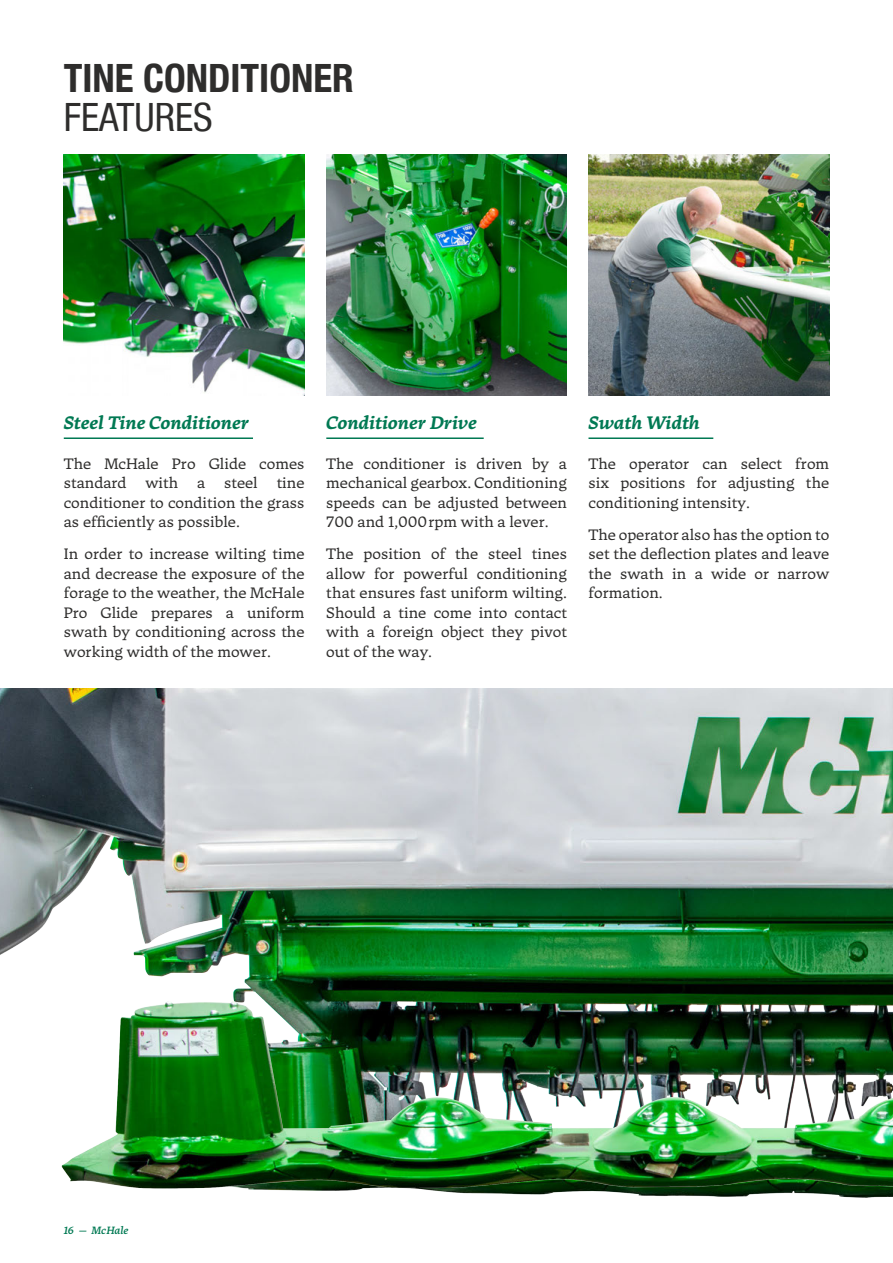
<style>
.page{position:relative;width:893px;height:1263px;background:#fff}
.page>*{position:absolute;margin:0;border:0;box-sizing:border-box;transform-origin:0 0}
.t1{font:700 condensed 39px/39px "Helvetica Neue";color:#2e2d2c}
.t2{font:italic 700 18px "Tuna";color:#007953}
.t3{font:15px/19.5px "Tuna";color:#2e2d2c;text-align:justify}
.t4{font:italic 500 10.5px "Tuna";letter-spacing:-.015em;color:#007953}
.s1{font-family:"Helvetica Neue LT Com";font-weight:400}
</style>
<div class="page">
<img style="left:0;top:689px;width:893px;height:298px">
<hr style="left:64px;top:437px;width:189px;height:2px;background:#007953">
<hr style="left:326px;top:437px;width:158px;height:2px;background:#007953">
<hr style="left:588px;top:437px;width:125px;height:2px;background:#007953">
<img style="left:64px;top:154px;width:241px;height:241px">
<img style="left:326px;top:154px;width:241px;height:241px">
<img style="left:588px;top:154px;width:241px;height:241px">
<img style="left:61px;top:987px;width:832px;height:211px">
<p class="t1" style="left:64px;top:56px;width:292px">TINE CONDITIONER<br><span class="s1">FEATURES</span></p>
<p class="t2" style="left:64px;top:411px;width:187px">Steel Tine Conditioner</p>
<p class="t2" style="left:326px;top:411px;width:152px">Conditioner Drive</p>
<p class="t2" style="left:588px;top:411px;width:113px">Swath Width</p>
<p class="t3" style="left:326px;top:454px;width:242px">The conditioner is driven by a mechanical gearbox. Conditioning speeds can be adjusted between 700 and 1,000rpm with a lever.</p>
<p class="t3" style="left:326px;top:544px;width:242px">The position of the steel tines allow for powerful conditioning that ensures fast uniform wilting.<br>Should a tine come into contact with a foreign object they pivot out of the way.</p>
<p class="t3" style="left:588px;top:454px;width:242px">The operator can select from six positions for adjusting the conditioning intensity.</p>
<p class="t3" style="left:588px;top:525px;width:242px">The operator also has the option to set the deflection plates and leave the swath in a wide or narrow formation.</p>
<p class="t3" style="left:64px;top:454px;width:242px">The McHale Pro Glide comes standard</p>
<p class="t3" style="left:145px;top:473px;width:34px">with</p>
<p class="t3" style="left:197px;top:473px;width:10px">a</p>
<p class="t3" style="left:224px;top:473px;width:35px">steel</p>
<p class="t3" style="left:64px;top:473px;width:242px;text-indent:213px">tine conditioner to condition the grass as efficiently as possible.</p>
<p class="t3" style="left:64px;top:544px;width:242px">In order to increase wilting time and decrease the exposure of the forage to the weather, the McHale Pro Glide prepares a uniform swath by conditioning across the working width of the mower.</p>
<p class="t4" style="left:64px;top:1223px;width:66px">16 — McHale</p>
</div>
